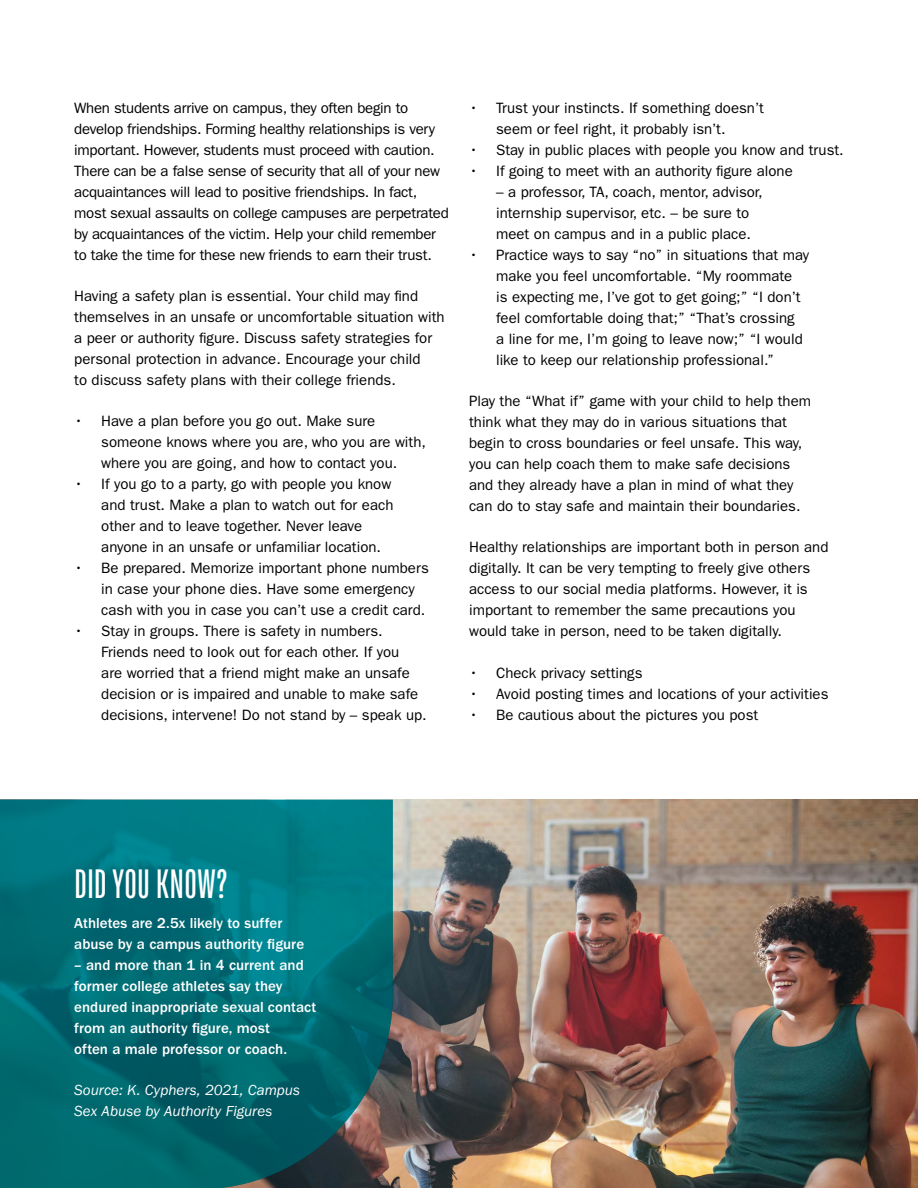
<style>
.page{position:relative;width:918px;height:1188px;background:#fff}
.page>*{position:absolute;margin:0;border:0;box-sizing:border-box;transform-origin:0 0}
.t1{font:500 40.95px "TT Bluescreens";letter-spacing:-.005em;color:#fff}
.t2{font:15px/21px "ITC Franklin Gothic Std";color:#000}
.t3{font:500 15px/21px "ITC Franklin Gothic Std";color:#fff}
.t4{font:italic 15px/21px "ITC Franklin Gothic Std";color:#fff}
</style>
<div class="page">
<img style="left:393px;top:800px;width:525px;height:388px">
<svg style="left:0;top:800px;width:393px;height:388px;background:#046b73"></svg>
<p class="t2" style="left:74px;top:97px;width:376px">When students arrive on campus, they often begin to develop friendships. Forming healthy relationships is very important. However, students must proceed with caution.<br>There can be a false sense of security that all of your new acquaintances will lead to positive friendships. In fact, most sexual assaults on college campuses are perpetrated by acquaintances of the victim. Help your child remember to take the time for these new friends to earn their trust.</p>
<p class="t2" style="left:74px;top:286px;width:372px">Having a safety plan is essential. Your child may find themselves in an unsafe or uncomfortable situation with a peer or authority figure. Discuss safety strategies for personal protection in advance. Encourage your child<br>to discuss safety plans with their college friends.</p>
<p class="t2" style="left:101px;top:411px;width:326px;text-indent:-27px">• Have a plan before you go out. Make sure someone knows where you are, who you are with, where you are going, and how to contact you.</p>
<p class="t2" style="left:101px;top:474px;width:294px;text-indent:-27px">• If you go to a party, go with people you know and trust. Make a plan to watch out for each other and to leave together. Never leave anyone in an unsafe or unfamiliar location.</p>
<p class="t2" style="left:101px;top:558px;width:329px;text-indent:-27px">• Be prepared. Memorize important phone numbers in case your phone dies. Have some emergency cash with you in case you can’t use a credit card.</p>
<p class="t2" style="left:101px;top:621px;width:327px;text-indent:-27px">• Stay in groups. There is safety in numbers.<br>Friends need to look out for each other. If you<br>are worried that a friend might make an unsafe decision or is impaired and unable to make safe decisions, intervene! Do not stand by – speak up.</p>
<p class="t2" style="left:496px;top:97px;width:269px;text-indent:-27px">• Trust your instincts. If something doesn’t seem or feel right, it probably isn’t.</p>
<p class="t2" style="left:469px;top:139px;width:376px">• Stay in public places with people you know and trust.</p>
<p class="t2" style="left:469px;top:160px;width:325px">• If going to meet with an authority figure alone</p>
<p class="t2" style="left:496px;top:181px;width:268px">– a professor, TA, coach, mentor, advisor, internship supervisor, etc. – be sure to meet on campus and in a public place.</p>
<p class="t2" style="left:496px;top:244px;width:314px;text-indent:-27px">• Practice ways to say “no” in situations that may make you feel uncomfortable. “My roommate<br>is expecting me, I’ve got to get going;” “I don’t feel comfortable doing that;” “That’s crossing<br>a line for me, I’m going to leave now;” “I would like to keep our relationship professional.”</p>
<p class="t2" style="left:469px;top:391px;width:343px">Play the “What if” game with your child to help them think what they may do in various situations that begin to cross boundaries or feel unsafe. This way, you can help coach them to make safe decisions and they already have a plan in mind of what they can do to stay safe and maintain their boundaries.</p>
<p class="t2" style="left:469px;top:537px;width:361px">Healthy relationships are important both in person and digitally. It can be very tempting to freely give others access to our social media platforms. However, it is important to remember the same precautions you would take in person, need to be taken digitally.</p>
<p class="t2" style="left:469px;top:662px;width:175px">• Check privacy settings</p>
<p class="t2" style="left:469px;top:683px;width:361px">• Avoid posting times and locations of your activities</p>
<p class="t2" style="left:469px;top:704px;width:291px">• Be cautious about the pictures you post</p>
<p class="t1" style="left:74px;top:860px;width:155px">DID YOU KNOW?</p>
<p class="t3" style="left:74px;top:913px;width:231px">Athletes are 2.5x likely to suffer abuse by a campus authority figure</p>
<p class="t3" style="left:74px;top:955px;width:244px">– and more than 1 in 4 current and former college athletes say they endured inappropriate sexual contact from an authority figure, most<br>often a male professor or coach.</p>
<p class="t4" style="left:74px;top:1080px;width:227px">Source: K. Cyphers, 2021, Campus<br>Sex Abuse by Authority Figures</p>
</div>
